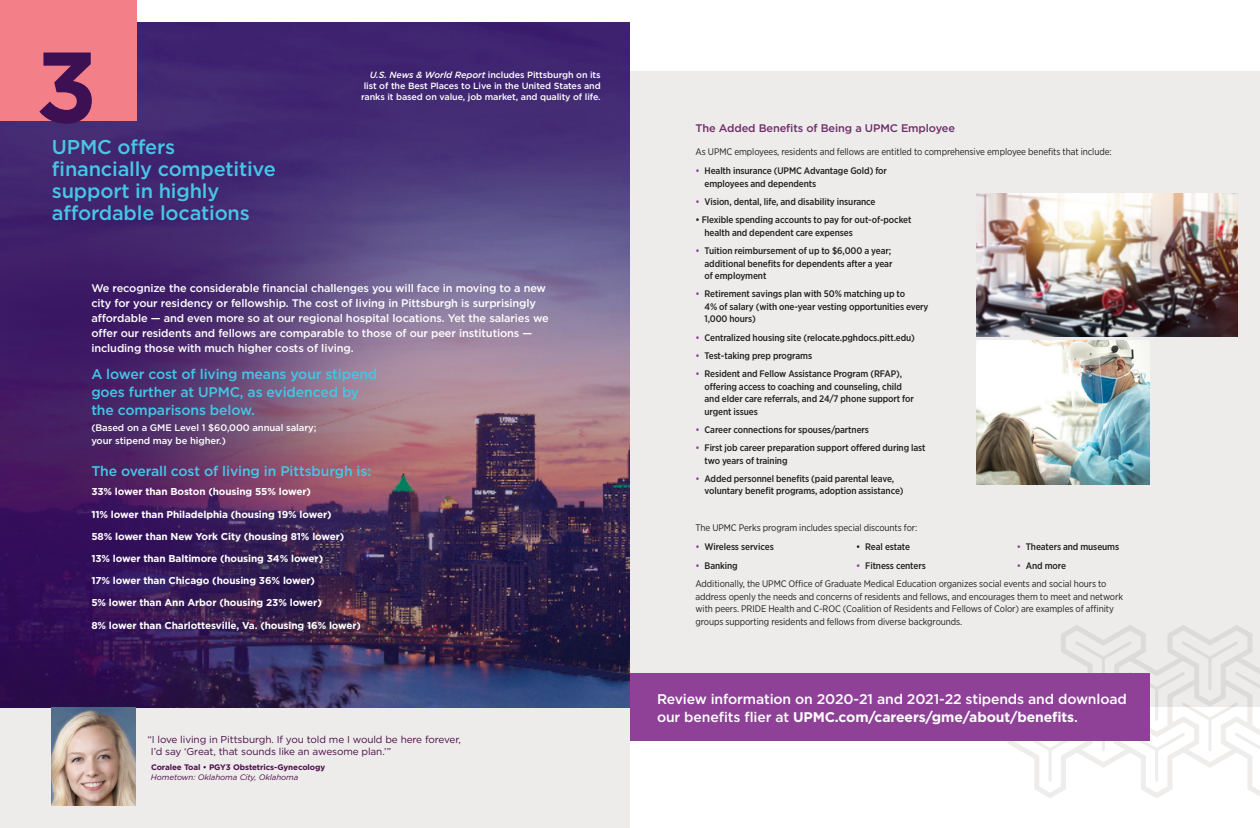
<style>
.page{position:relative;width:1260px;height:828px;background:#fff}
.page>*{position:absolute;margin:0;border:0;box-sizing:border-box;transform-origin:0 0}
.t1{font:700 100px "Gotham";color:#3c1053}
.Subhead_Trifold_Whit{font:500 20px/22px "Gotham";letter-spacing:-.01em;color:#47c6e6}
.Intro_Text_Trifold_W{font:500 14px/18px "Gotham";letter-spacing:-.01em;color:#fff}
.Intro_Text_Trifold_W-2{font:500 14px/18px "Gotham";letter-spacing:-.01em;color:#43c6e6}
.Intro_Text_Trifold_W-3{font:500 14px "Gotham";letter-spacing:-.01em;color:#47c6e6}
.Intro_Text_Trifold_W-4{font:500 11px/15px "Gotham";letter-spacing:-.01em;color:#fff}
.Intro_Text_Trifold_W-5{font:500 11px "Gotham";letter-spacing:-.01em;color:#712a6a}
.Intro_Text_Trifold_W-6{font:700 10px "Gotham";letter-spacing:-.01em;color:#fff}
.Intro_Text_Trifold_W-7{font:10px/12px "Gotham";letter-spacing:-.01em;color:#4c0c49}
.Bullets_Trifold_Whit{font:500 9.5px/12.5px "Gotham Narrow";letter-spacing:-.01em;color:#231f20}
.Intro_Text_Trifold_W-8{font:9.5px/12.5px "Gotham Narrow";letter-spacing:-.01em;color:#231f20}
.Intro_Text_Trifold_W-9{font:500 9.5px/13px "Gotham";letter-spacing:-.01em;color:#fff}
.Intro_Text_Trifold_W-10{font:500 9px/11px "Gotham";letter-spacing:-.01em;color:#fff;text-align:justify}
.Intro_Text_Trifold_W-11{font:700 8px/10px "Gotham";letter-spacing:-.01em;color:#4c0c49}
.s1{font-style:italic}
.s2{font-weight:400;font-style:italic}
.s3{color:#8f4198}
.s4{color:#904199}
.s5{font-weight:700}
</style>
<div class="page">
<div style="left:0;top:37px;width:630px;height:791px;background:#edeceb"></div>
<img style="left:0;top:22px;width:630px;height:685px">
<div style="left:0;top:0;width:136px;height:121px;background:#f37f89"></div>
<svg style="left:1034px;top:782px;width:226px;height:16px"></svg>
<svg style="left:1008px;top:707px;width:252px;height:75px"></svg>
<div style="left:630px;top:72px;width:630px;height:635px;background:#edeceb"></div>
<img style="left:977px;top:194px;width:261px;height:142px">
<img style="left:977px;top:341px;width:172px;height:143px">
<div style="left:630px;top:673px;width:519px;height:68px;background:#8f4198"></div>
<img style="left:52px;top:707px;width:84px;height:98px">
<p class="t1" style="left:36px;top:21px;width:64px">3</p>
<p class="Subhead_Trifold_Whit" style="left:52px;top:135px;width:225px">UPMC offers financially competitive support in highly affordable locations</p>
<p class="Intro_Text_Trifold_W-10" style="left:361px;top:69px;width:241px;text-indent:9px"><span class="s1">U.S. News &amp; World Report</span> includes Pittsburgh on its list of the Best Places to Live in the United States and ranks it based on value, job market, and quality of life.</p>
<p class="Intro_Text_Trifold_W-4" style="left:91px;top:280px;width:459px">We recognize the considerable financial challenges you will face in moving to a new city for your residency or fellowship. The cost of living in Pittsburgh is surprisingly affordable — and even more so at our regional hospital locations. Yet the salaries we offer our residents and fellows are comparable to those of our peer institutions — including those with much higher costs of living.</p>
<p class="Intro_Text_Trifold_W-2" style="left:91px;top:365px;width:287px">A lower cost of living means your stipend goes further at UPMC, as evidenced by the comparisons below.</p>
<p class="Intro_Text_Trifold_W-9" style="left:91px;top:421px;width:227px">(Based on a GME Level 1 $60,000 annual salary; your stipend may be higher.)</p>
<p class="Intro_Text_Trifold_W-3" style="left:91px;top:462px;width:281px">The overall cost of living in Pittsburgh is:</p>
<p class="Intro_Text_Trifold_W-6" style="left:91px;top:485px;width:221px">33% lower than Boston (housing 55% lower)</p>
<p class="Intro_Text_Trifold_W-6" style="left:91px;top:507px;width:242px">11% lower than Philadelphia (housing 19% lower)</p>
<p class="Intro_Text_Trifold_W-6" style="left:91px;top:530px;width:255px">58% lower than New York City (housing 81% lower)</p>
<p class="Intro_Text_Trifold_W-6" style="left:91px;top:552px;width:233px">13% lower than Baltimore (housing 34% lower)</p>
<p class="Intro_Text_Trifold_W-6" style="left:91px;top:574px;width:225px">17% lower than Chicago (housing 36% lower)</p>
<p class="Intro_Text_Trifold_W-6" style="left:91px;top:596px;width:232px">5% lower than Ann Arbor (housing 23% lower)</p>
<p class="Intro_Text_Trifold_W-6" style="left:91px;top:618px;width:271px">8% lower than Charlottesville, Va. (housing 16% lower)</p>
<p class="Intro_Text_Trifold_W-7" style="left:151px;top:734px;width:312px;text-indent:-3px">“I love living in Pittsburgh. If you told me I would be here forever,<br>I’d say ‘Great, that sounds like an awesome plan.’”</p>
<p class="Intro_Text_Trifold_W-11" style="left:151px;top:762px;width:176px">Coralee Toal • PGY3 Obstetrics-Gynecology<br><span class="s2">Hometown: Oklahoma City, Oklahoma</span></p>
<p class="Intro_Text_Trifold_W-5" style="left:696px;top:121px;width:261px">The Added Benefits of Being a UPMC Employee</p>
<p class="Intro_Text_Trifold_W-8" style="left:696px;top:145px;width:418px">As UPMC employees, residents and fellows are entitled to comprehensive employee benefits that include:</p>
<p class="Bullets_Trifold_Whit" style="left:705px;top:165px;width:184px;text-indent:-9px"><span class="s3">•</span> Health insurance (UPMC Advantage Gold) for employees and dependents</p>
<p class="Bullets_Trifold_Whit" style="left:696px;top:195px;width:182px"><span class="s3">•</span> Vision, dental, life, and disability insurance</p>
<p class="Bullets_Trifold_Whit" style="left:705px;top:214px;width:209px;text-indent:-9px">• Flexible spending accounts to pay for out-of-pocket health and dependent care expenses</p>
<p class="Bullets_Trifold_Whit" style="left:705px;top:244px;width:189px;text-indent:-9px"><span class="s3">•</span> Tuition reimbursement of up to $6,000 a year; additional benefits for dependents after a year of employment</p>
<p class="Bullets_Trifold_Whit" style="left:705px;top:288px;width:226px;text-indent:-9px"><span class="s3">•</span> Retirement savings plan with 50% matching up to<br>4% of salary (with one-year vesting opportunities every<br>1,000 hours)</p>
<p class="Bullets_Trifold_Whit" style="left:696px;top:331px;width:221px"><span class="s3">•</span> Centralized housing site (relocate.pghdocs.pitt.edu)</p>
<p class="Bullets_Trifold_Whit" style="left:696px;top:349px;width:118px"><span class="s3">•</span> Test-taking prep programs</p>
<p class="Bullets_Trifold_Whit" style="left:705px;top:367px;width:211px;text-indent:-9px"><span class="s3">•</span> Resident and Fellow Assistance Program (RFAP), offering access to coaching and counseling, child and elder care referrals, and 24/7 phone support for urgent issues</p>
<p class="Bullets_Trifold_Whit" style="left:696px;top:423px;width:175px"><span class="s3">•</span> Career connections for spouses/partners</p>
<p class="Bullets_Trifold_Whit" style="left:705px;top:442px;width:223px;text-indent:-9px"><span class="s3">•</span> First job career preparation support offered during last two years of training</p>
<p class="Bullets_Trifold_Whit" style="left:705px;top:472px;width:200px;text-indent:-9px"><span class="s3">•</span> Added personnel benefits (paid parental leave, voluntary benefit programs, adoption assistance)</p>
<p class="Intro_Text_Trifold_W-8" style="left:696px;top:521px;width:223px">The UPMC Perks program includes special discounts for:</p>
<p class="Bullets_Trifold_Whit" style="left:696px;top:541px;width:80px"><span class="s4">•</span> Wireless services</p>
<p class="Bullets_Trifold_Whit" style="left:696px;top:559px;width:44px"><span class="s3">•</span> Banking</p>
<p class="Bullets_Trifold_Whit" style="left:1017px;top:541px;width:104px"><span class="s3">•</span> Theaters and museums</p>
<p class="Bullets_Trifold_Whit" style="left:1017px;top:559px;width:51px"><span class="s3">•</span> And more</p>
<p class="Intro_Text_Trifold_W-8" style="left:696px;top:578px;width:429px">Additionally, the UPMC Office of Graduate Medical Education organizes social events and social hours to address openly the needs and concerns of residents and fellows, and encourages them to meet and network with peers. PRIDE Health and C-ROC (Coalition of Residents and Fellows of Color) are examples of affinity groups supporting residents and fellows from diverse backgrounds.</p>
<p class="Bullets_Trifold_Whit" style="left:856px;top:541px;width:55px">• Real estate</p>
<p class="Bullets_Trifold_Whit" style="left:856px;top:559px;width:71px"><span class="s3">•</span> Fitness centers</p>
<p class="Intro_Text_Trifold_W" style="left:657px;top:690px;width:471px">Review information on 2020-21 and 2021-22 stipends and download our benefits flier at <span class="s5">UPMC.com/careers/gme/about/benefits</span>.</p>
</div>
